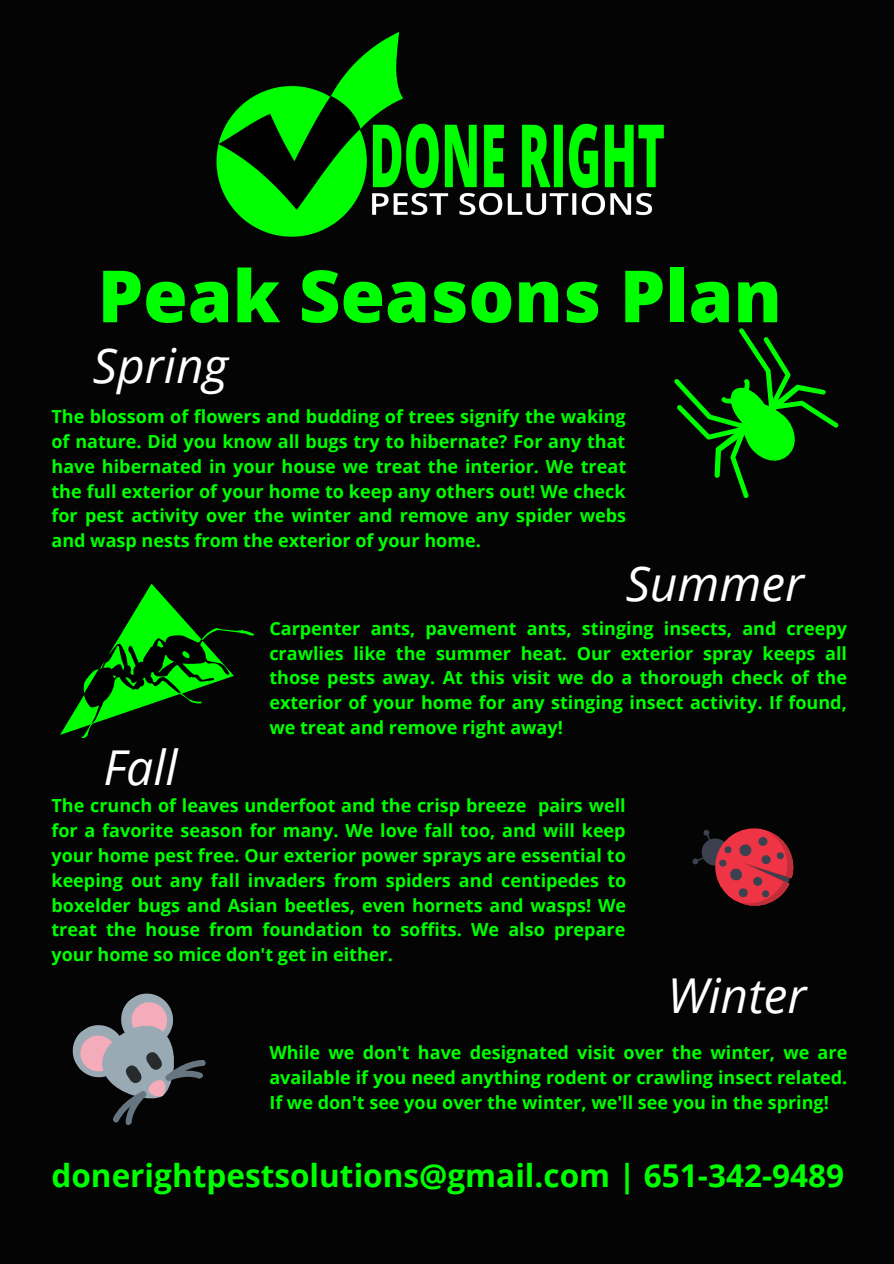
<style>
.page{position:relative;width:894px;height:1264px;background:#fff}
.page>*{position:absolute;margin:0;border:0;box-sizing:border-box;transform-origin:0 0}
.t1{font:800 72px "Open Sans";color:#00ff01}
.t2{font:italic 48px "Open Sans";color:#fff}
.t3{font:700 31.5px "Open Sans";color:#00ff01}
.t4{font:700 18px/24.8px "Open Sans";color:#00ff01;text-align:justify}
</style>
<div class="page">
<div style="left:0;top:0;width:893px;height:1263px;background:#040404"></div>
<svg style="left:72px;top:993px;width:134px;height:132px"></svg>
<svg style="left:674px;top:328px;width:165px;height:171px"></svg>
<svg style="left:60px;top:584px;width:195px;height:154px"></svg>
<img style="left:216px;top:32px;width:478px;height:304px">
<svg style="left:692px;top:828px;width:102px;height:78px"></svg>
<p class="t1" style="left:98px;top:245px;width:685px">Peak Seasons Plan</p>
<p class="t2" style="left:93px;top:332px;width:136px">Spring</p>
<p class="t4" style="left:51px;top:404px;width:576px">The blossom of flowers and budding of trees signify the waking of nature. Did you know all bugs try to hibernate? For any that have hibernated in your house we treat the interior. We treat the full exterior of your home to keep any others out! We check for pest activity over the winter and remove any spider webs and wasp nests from the exterior of your home.</p>
<p class="t2" style="left:625px;top:549px;width:180px">Summer</p>
<p class="t2" style="left:103px;top:734px;width:76px">Fall</p>
<p class="t4" style="left:269px;top:615px;width:579px">Carpenter ants, pavement ants, stinging insects, and creepy crawlies like the summer heat. Our exterior spray keeps all those pests away. At this visit we do a thorough check of the exterior of your home for any stinging insect activity. If found, we treat and remove right away!</p>
<p class="t4" style="left:51px;top:793px;width:576px">The crunch of leaves underfoot and the crisp breeze pairs well for a favorite season for many. We love fall too, and will keep your home pest free. Our exterior power sprays are essential to keeping out any fall invaders from spiders and centipedes to boxelder bugs and Asian beetles, even hornets and wasps! We treat the house from foundation to soffits. We also prepare your home so mice don't get in either.</p>
<p class="t2" style="left:667px;top:961px;width:141px">Winter</p>
<p class="t4" style="left:269px;top:1039px;width:579px">While we don't have designated visit over the winter, we are available if you need anything rodent or crawling insect related.<br>If we don't see you over the winter, we'll see you in the spring!</p>
<p class="t3" style="left:51px;top:1153px;width:793px">donerightpestsolutions@gmail.com | 651-342-9489</p>
</div>
